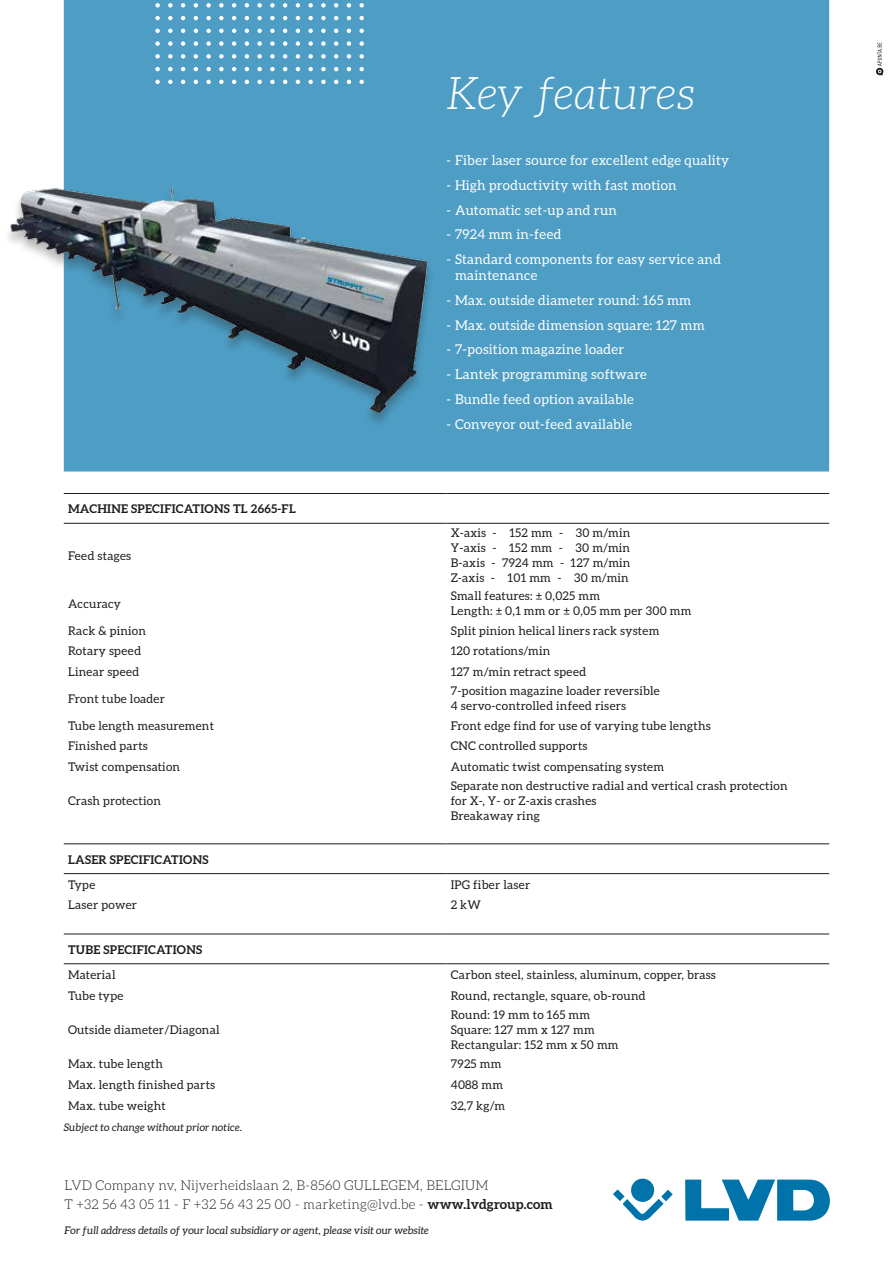
<style>
.page{position:relative;width:893px;height:1263px;background:#fff}
.page>*{position:absolute;margin:0;border:0;box-sizing:border-box;transform-origin:0 0}
.t1{font:italic 300 45px "Aleo";letter-spacing:.01em;color:#fff}
.t2{font:13.5px/16.2px "Aleo";letter-spacing:.02em;color:#fff}
.t3{font:300 13.5px/19.5px "Aleo";letter-spacing:.01em;color:#1d1d1b}
.t4{font:12px/15px "Aleo";letter-spacing:.02em;color:#1d1d1b}
.t5{font:700 12px "Aleo";letter-spacing:.02em;color:#1d1d1b}
.t6{font:italic 10.5px "Aleo";letter-spacing:.01em;color:#1d1d1b}
.s1{font-weight:700}
</style>
<div class="page">
<div style="left:64px;top:0;width:765px;height:471px;background:#4d9dc4"></div>
<svg style="left:876px;top:43px;width:7px;height:32px"></svg>
<svg style="left:685px;top:1179px;width:145px;height:41px"></svg>
<svg style="left:613px;top:1178px;width:60px;height:43px"></svg>
<hr style="left:64px;top:493px;width:382px;height:1px;background:#1d1d1b">
<hr style="left:446px;top:493px;width:383px;height:1px;background:#1d1d1b">
<hr style="left:64px;top:523px;width:382px;height:1px;background:#1d1d1b">
<hr style="left:446px;top:523px;width:383px;height:1px;background:#1d1d1b">
<hr style="left:64px;top:843px;width:382px;height:1px;background:#1d1d1b">
<hr style="left:446px;top:843px;width:383px;height:1px;background:#1d1d1b">
<hr style="left:64px;top:873px;width:382px;height:1px;background:#1d1d1b">
<hr style="left:446px;top:873px;width:383px;height:1px;background:#1d1d1b">
<hr style="left:64px;top:934px;width:382px;height:1px;background:#1d1d1b">
<hr style="left:446px;top:934px;width:383px;height:1px;background:#1d1d1b">
<hr style="left:64px;top:963px;width:382px;height:1px;background:#1d1d1b">
<hr style="left:446px;top:963px;width:383px;height:1px;background:#1d1d1b">
<div style="left:3px;top:188px;width:432px;height:241px;background:#1d1d1b;opacity:.3"></div>
<img style="left:9px;top:132px;width:426px;height:287px">
<h1 class="t1" style="left:446px;top:69px;width:250px">Key features</h1>
<p class="t5" style="left:68px;top:502px;width:229px">MACHINE SPECIFICATIONS TL 2665-FL</p>
<p class="t4" style="left:68px;top:548px;width:65px">Feed stages</p>
<p class="t2" style="left:446px;top:152px;width:284px">- Fiber laser source for excellent edge quality</p>
<p class="t2" style="left:446px;top:177px;width:232px">- High productivity with fast motion</p>
<p class="t2" style="left:446px;top:202px;width:172px">- Automatic set-up and run</p>
<p class="t2" style="left:446px;top:226px;width:117px">- 7924 mm in-feed</p>
<p class="t2" style="left:455px;top:251px;width:267px;text-indent:-9px">- Standard components for easy service and maintenance</p>
<p class="t2" style="left:446px;top:292px;width:246px">- Max. outside diameter round: 165 mm</p>
<p class="t2" style="left:446px;top:317px;width:260px">- Max. outside dimension square: 127 mm</p>
<p class="t2" style="left:446px;top:341px;width:179px">- 7-position magazine loader</p>
<p class="t2" style="left:446px;top:366px;width:202px">- Lantek programming software</p>
<p class="t2" style="left:446px;top:391px;width:189px">- Bundle feed option available</p>
<p class="t2" style="left:446px;top:415px;width:187px">- Conveyor out-feed available</p>
<p class="t4" style="left:451px;top:525px;width:181px;text-align:justify">X-axis - 152 mm - 30 m/min Y-axis - 152 mm - 30 m/min B-axis - 7924 mm - 127 m/min Z-axis - 101 mm - 30 m/min</p>
<p class="t4" style="left:68px;top:596px;width:55px">Accuracy</p>
<p class="t4" style="left:451px;top:588px;width:242px">Small features: ± 0,025 mm<br>Length: ± 0,1 mm or ± 0,05 mm per 300 mm</p>
<p class="t4" style="left:68px;top:623px;width:79px">Rack &amp; pinion</p>
<p class="t4" style="left:451px;top:623px;width:210px">Split pinion helical liners rack system</p>
<p class="t4" style="left:68px;top:643px;width:75px">Rotary speed</p>
<p class="t4" style="left:451px;top:643px;width:101px">120 rotations/min</p>
<p class="t4" style="left:68px;top:664px;width:73px">Linear speed</p>
<p class="t4" style="left:451px;top:664px;width:137px">127 m/min retract speed</p>
<p class="t4" style="left:68px;top:691px;width:98px">Front tube loader</p>
<p class="t4" style="left:451px;top:683px;width:211px">7-position magazine loader reversible<br>4 servo-controlled infeed risers</p>
<p class="t4" style="left:68px;top:718px;width:148px">Tube length measurement</p>
<p class="t4" style="left:451px;top:718px;width:261px">Front edge find for use of varying tube lengths</p>
<p class="t4" style="left:68px;top:738px;width:81px">Finished parts</p>
<p class="t4" style="left:451px;top:738px;width:138px">CNC controlled supports</p>
<p class="t4" style="left:68px;top:759px;width:114px">Twist compensation</p>
<p class="t4" style="left:451px;top:759px;width:215px">Automatic twist compensating system</p>
<p class="t4" style="left:68px;top:793px;width:94px">Crash protection</p>
<p class="t4" style="left:451px;top:778px;width:338px">Separate non destructive radial and vertical crash protection for X-, Y- or Z-axis crashes<br>Breakaway ring</p>
<p class="t5" style="left:68px;top:852px;width:142px">LASER SPECIFICATIONS</p>
<p class="t4" style="left:68px;top:877px;width:29px">Type</p>
<p class="t4" style="left:451px;top:877px;width:81px">IPG fiber laser</p>
<p class="t4" style="left:68px;top:897px;width:71px">Laser power</p>
<p class="t4" style="left:451px;top:897px;width:32px">2 kW</p>
<p class="t5" style="left:68px;top:942px;width:136px">TUBE SPECIFICATIONS</p>
<p class="t4" style="left:68px;top:967px;width:49px">Material</p>
<p class="t4" style="left:451px;top:967px;width:267px">Carbon steel, stainless, aluminum, copper, brass</p>
<p class="t4" style="left:68px;top:987px;width:57px">Tube type</p>
<p class="t4" style="left:451px;top:987px;width:196px">Round, rectangle, square, ob-round</p>
<p class="t4" style="left:68px;top:1022px;width:153px">Outside diameter/Diagonal</p>
<p class="t4" style="left:451px;top:1007px;width:169px">Round: 19 mm to 165 mm<br>Square: 127 mm x 127 mm<br>Rectangular: 152 mm x 50 mm</p>
<p class="t4" style="left:68px;top:1056px;width:96px">Max. tube length</p>
<p class="t4" style="left:451px;top:1056px;width:52px">7925 mm</p>
<p class="t4" style="left:68px;top:1077px;width:149px">Max. length finished parts</p>
<p class="t4" style="left:451px;top:1077px;width:54px">4088 mm</p>
<p class="t4" style="left:68px;top:1097px;width:99px">Max. tube weight</p>
<p class="t4" style="left:451px;top:1097px;width:56px">32,7 kg/m</p>
<p class="t6" style="left:64px;top:1121px;width:180px">Subject to change without prior notice.</p>
<p class="t3" style="left:64px;top:1175px;width:490px">LVD Company nv, Nijverheidslaan 2, B-8560 GULLEGEM, BELGIUM<br>T +32 56 43 05 11 - F +32 56 43 25 00 - marketing@lvd.be - <span class="s1">www.lvdgroup.com</span></p>
<p class="t6" style="left:64px;top:1224px;width:366px">For full address details of your local subsidiary or agent, please visit our website</p>
</div>
